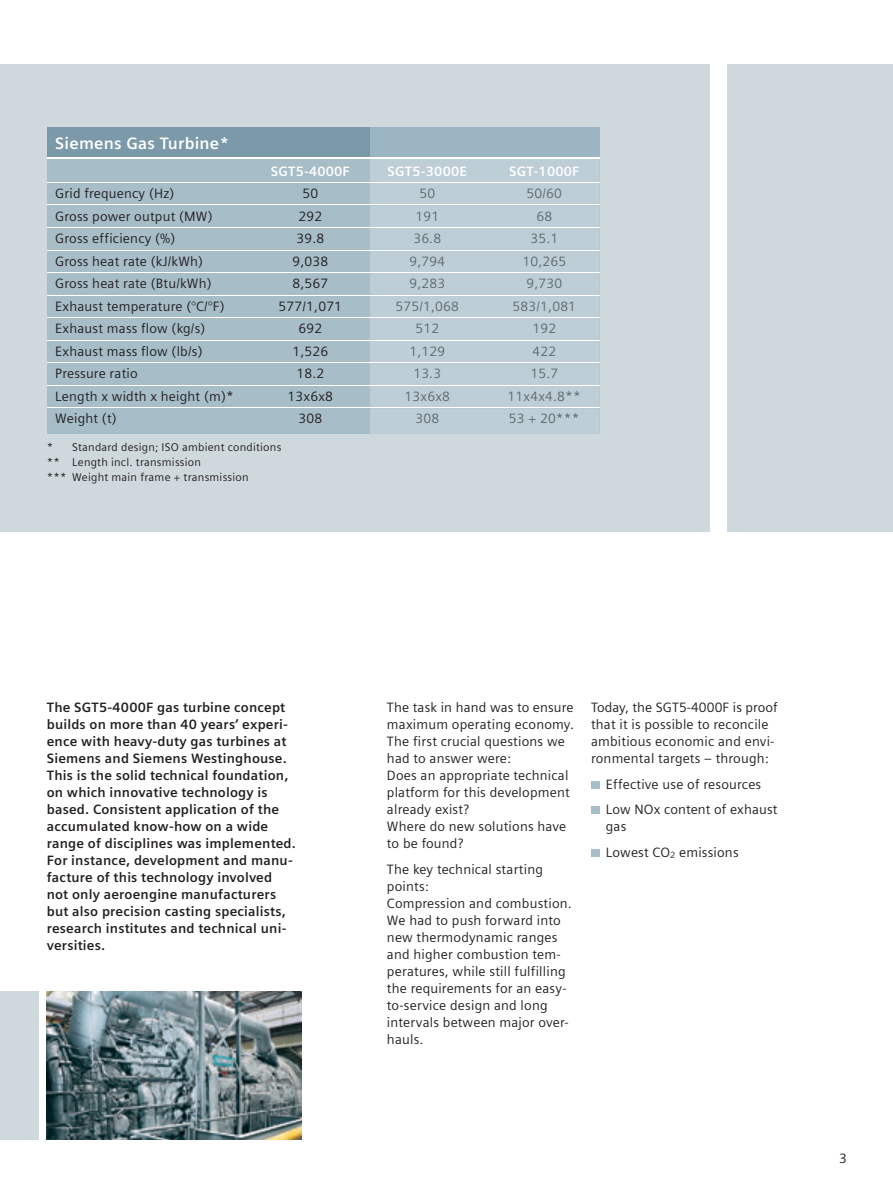
<style>
.page{position:relative;width:893px;height:1191px;background:#fff}
.page>*{position:absolute;margin:0;border:0;box-sizing:border-box;transform-origin:0 0}
.t1{font:700 16.5px "Siemens Sans";letter-spacing:.015em;color:#fff}
.t2{font:13.5px/17px "Siemens Sans";letter-spacing:.015em;color:#231f20}
.t3{font:700 13.5px/17px "Siemens Sans";letter-spacing:.015em;color:#231f20}
.t4{font:13.5px "Siemens Sans";letter-spacing:.015em;color:#5f6a70}
.t5{font:700 13.5px "Siemens Sans";letter-spacing:.015em;color:#fff}
.t6{font:11.25px/15px "Siemens Sans";letter-spacing:.02em;color:#231f20}
</style>
<div class="page">
<div style="left:0;top:64px;width:710px;height:467px;background:#cfd8dd"></div>
<div style="left:727px;top:64px;width:166px;height:467px;background:#cfd8dd"></div>
<div style="left:0;top:991px;width:38px;height:149px;background:#cfd8dd"></div>
<img style="left:47px;top:991px;width:255px;height:149px">
<div style="left:591px;top:781px;width:9px;height:8px;background:#a7bdc8"></div>
<div style="left:591px;top:806px;width:9px;height:8px;background:#a7bdc8"></div>
<div style="left:591px;top:849px;width:9px;height:8px;background:#a7bdc8"></div>
<div style="left:47px;top:128px;width:553px;height:306px;background:#a7bdc8"></div>
<div style="left:47px;top:128px;width:553px;height:29px;background:#7b99a9"></div>
<hr style="left:47px;top:157px;width:553px;height:1px;background:#fff">
<hr style="left:47px;top:227px;width:553px;height:1px;background:#fff">
<hr style="left:47px;top:250px;width:553px;height:1px;background:#fff">
<hr style="left:47px;top:272px;width:553px;height:1px;background:#fff">
<hr style="left:47px;top:295px;width:553px;height:1px;background:#fff">
<hr style="left:47px;top:182px;width:553px;height:1px;background:#fff">
<hr style="left:47px;top:204px;width:553px;height:1px;background:#fff">
<hr style="left:47px;top:317px;width:553px;height:1px;background:#fff">
<hr style="left:47px;top:340px;width:553px;height:1px;background:#fff">
<hr style="left:47px;top:362px;width:553px;height:1px;background:#fff">
<hr style="left:47px;top:385px;width:553px;height:1px;background:#fff">
<hr style="left:47px;top:407px;width:553px;height:1px;background:#fff">
<div style="left:370px;top:158px;width:230px;height:276px;background:#beced7"></div>
<div style="left:370px;top:128px;width:230px;height:29px;background:#9cb5c2"></div>
<div style="left:370px;top:166px;width:209px;height:10px;background:#beced7"></div>
<div style="left:370px;top:188px;width:191px;height:13px;background:#beced7"></div>
<div style="left:370px;top:210px;width:181px;height:14px;background:#beced7"></div>
<div style="left:370px;top:233px;width:185px;height:13px;background:#beced7"></div>
<div style="left:370px;top:255px;width:195px;height:13px;background:#beced7"></div>
<div style="left:370px;top:278px;width:191px;height:12px;background:#beced7"></div>
<div style="left:370px;top:300px;width:203px;height:14px;background:#beced7"></div>
<div style="left:370px;top:323px;width:185px;height:13px;background:#beced7"></div>
<div style="left:370px;top:345px;width:185px;height:13px;background:#beced7"></div>
<div style="left:370px;top:368px;width:187px;height:10px;background:#beced7"></div>
<div style="left:370px;top:390px;width:210px;height:14px;background:#beced7"></div>
<div style="left:370px;top:413px;width:208px;height:13px;background:#beced7"></div>
<hr style="left:370px;top:227px;width:230px;height:1px;background:#fff">
<hr style="left:370px;top:250px;width:230px;height:1px;background:#fff">
<hr style="left:370px;top:272px;width:230px;height:1px;background:#fff">
<hr style="left:370px;top:295px;width:230px;height:1px;background:#fff">
<hr style="left:370px;top:182px;width:230px;height:1px;background:#fff">
<hr style="left:370px;top:204px;width:230px;height:1px;background:#fff">
<hr style="left:370px;top:317px;width:230px;height:1px;background:#fff">
<hr style="left:370px;top:340px;width:230px;height:1px;background:#fff">
<hr style="left:370px;top:362px;width:230px;height:1px;background:#fff">
<hr style="left:370px;top:385px;width:230px;height:1px;background:#fff">
<hr style="left:370px;top:407px;width:230px;height:1px;background:#fff">
<p class="t1" style="left:55px;top:137px;width:176px">Siemens Gas Turbine*</p>
<p class="t5" style="left:271px;top:166px;width:81px">SGT5-4000F</p>
<p class="t2" style="left:55px;top:186px;width:121px">Grid frequency (Hz)</p>
<p class="t2" style="left:302px;top:186px;width:17px">50</p>
<p class="t2" style="left:55px;top:209px;width:159px">Gross power output (MW)</p>
<p class="t2" style="left:298px;top:209px;width:25px">292</p>
<p class="t2" style="left:55px;top:231px;width:122px">Gross efficiency (%)</p>
<p class="t2" style="left:296px;top:231px;width:29px">39.8</p>
<p class="t2" style="left:55px;top:254px;width:149px">Gross heat rate (kJ/kWh)</p>
<p class="t2" style="left:292px;top:254px;width:37px">9,038</p>
<p class="t2" style="left:55px;top:276px;width:158px">Gross heat rate (Btu/kWh)</p>
<p class="t2" style="left:292px;top:276px;width:37px">8,567</p>
<p class="t2" style="left:55px;top:299px;width:171px">Exhaust temperature (°C/°F)</p>
<p class="t2" style="left:279px;top:299px;width:65px">577/1,071</p>
<p class="t2" style="left:55px;top:321px;width:152px">Exhaust mass flow (kg/s)</p>
<p class="t2" style="left:298px;top:321px;width:25px">692</p>
<p class="t2" style="left:55px;top:344px;width:149px">Exhaust mass flow (lb/s)</p>
<p class="t2" style="left:292px;top:344px;width:37px">1,526</p>
<p class="t2" style="left:55px;top:366px;width:84px">Pressure ratio</p>
<p class="t2" style="left:296px;top:366px;width:29px">18.2</p>
<p class="t2" style="left:55px;top:389px;width:180px">Length x width x height (m)*</p>
<p class="t2" style="left:288px;top:389px;width:47px">13x6x8</p>
<p class="t2" style="left:55px;top:411px;width:63px">Weight (t)</p>
<p class="t2" style="left:298px;top:411px;width:25px">308</p>
<p class="t6" style="left:47px;top:441px;width:236px">* Standard design; ISO ambient conditions ** Length incl. transmission<br>*** Weight main frame + transmission</p>
<p class="t5" style="left:388px;top:166px;width:81px">SGT5-3000E</p>
<p class="t5" style="left:509px;top:166px;width:72px">SGT-1000F</p>
<p class="t4" style="left:419px;top:188px;width:17px">50</p>
<p class="t4" style="left:527px;top:188px;width:37px">50/60</p>
<p class="t4" style="left:415px;top:211px;width:25px">191</p>
<p class="t4" style="left:536px;top:211px;width:17px">68</p>
<p class="t4" style="left:413px;top:233px;width:29px">36.8</p>
<p class="t4" style="left:530px;top:233px;width:29px">35.1</p>
<p class="t4" style="left:409px;top:256px;width:37px">9,794</p>
<p class="t4" style="left:522px;top:256px;width:45px">10,265</p>
<p class="t4" style="left:409px;top:278px;width:37px">9,283</p>
<p class="t4" style="left:526px;top:278px;width:37px">9,730</p>
<p class="t4" style="left:395px;top:301px;width:65px">575/1,068</p>
<p class="t4" style="left:513px;top:301px;width:65px">583/1,081</p>
<p class="t4" style="left:415px;top:323px;width:25px">512</p>
<p class="t4" style="left:532px;top:323px;width:25px">192</p>
<p class="t4" style="left:409px;top:346px;width:37px">1,129</p>
<p class="t4" style="left:532px;top:346px;width:25px">422</p>
<p class="t4" style="left:413px;top:368px;width:29px">13.3</p>
<p class="t4" style="left:530px;top:368px;width:29px">15.7</p>
<p class="t4" style="left:405px;top:391px;width:47px">13x6x8</p>
<p class="t4" style="left:508px;top:391px;width:75px">11x4x4.8**</p>
<p class="t4" style="left:415px;top:413px;width:25px">308</p>
<p class="t4" style="left:509px;top:413px;width:72px">53 + 20***</p>
<p class="t3" style="left:47px;top:700px;width:251px">The SGT5-4000F gas turbine concept builds on more than 40 years‘ experi&shy;ence with heavy-duty gas turbines at Siemens and Siemens Westinghouse.<br>This is the solid technical foundation, on which innovative technology is based. Consistent application of the accumulated know-how on a wide range of disciplines was implemented.<br>For instance, development and manu&shy;facture of this technology involved not only aeroengine manufacturers but also precision casting specialists, research institutes and technical uni&shy;versities.</p>
<p class="t2" style="left:387px;top:700px;width:189px">The task in hand was to ensure maximum operating economy.<br>The first crucial questions we had to answer were:<br>Does an appropriate technical platform for this development already exist?<br>Where do new solutions have to be found?</p>
<p class="t2" style="left:387px;top:862px;width:186px">The key technical starting points:<br>Compression and combustion.<br>We had to push forward into new thermodynamic ranges and higher combustion tem&shy;peratures, while still fulfilling the requirements for an easy&shy;to-service design and long intervals between major over&shy;hauls.</p>
<p class="t2" style="left:591px;top:700px;width:188px">Today, the SGT5-4000F is proof that it is possible to reconcile ambitious economic and envi&shy;ronmental targets – through:</p>
<p class="t2" style="left:606px;top:772px;width:173px;line-height:25.5px">Effective use of resources<br>Low NOx content of exhaust</p>
<p class="t2" style="left:606px;top:815px;width:134px;line-height:25.5px">gas<br>Lowest CO<sub>2</sub> emissions</p>
<p class="t2" style="left:839px;top:1151px;width:9px">3</p>
</div>
